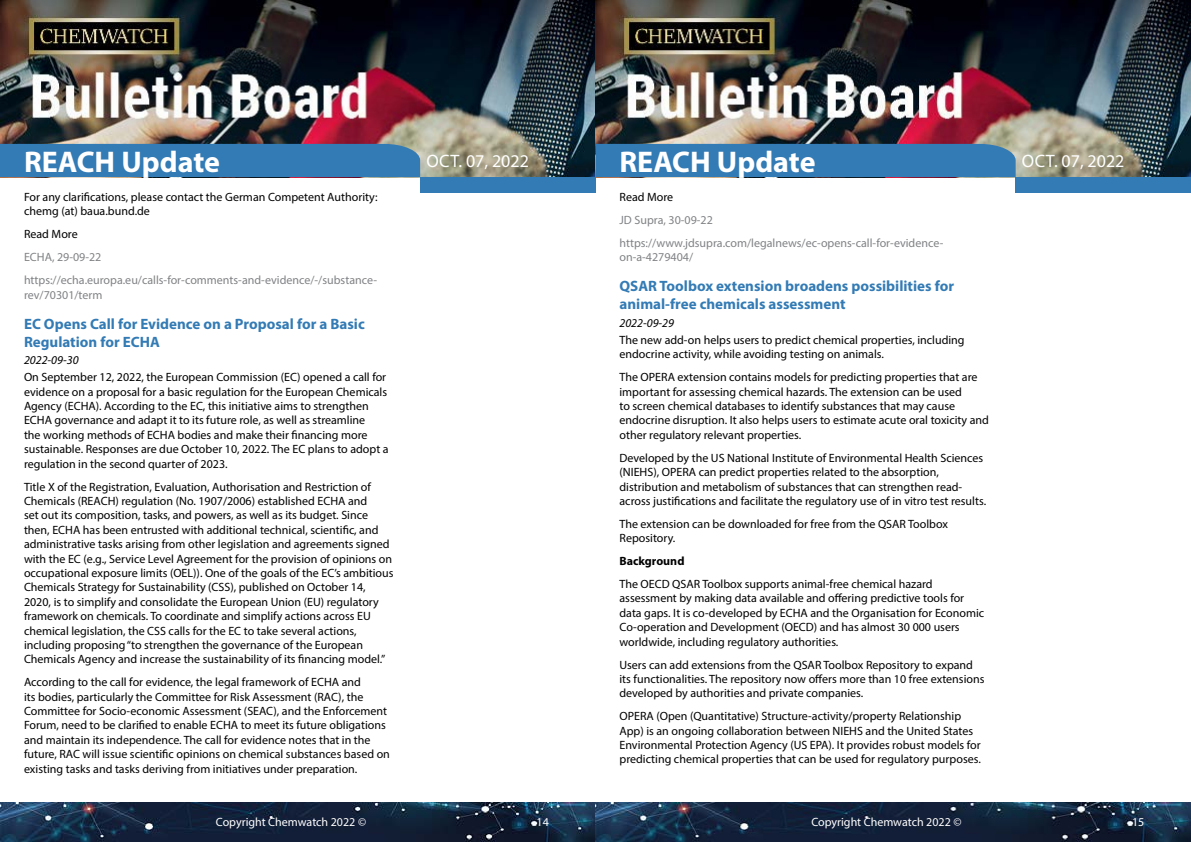
<style>
.page{position:relative;width:1191px;height:842px;background:#fff}
.page>*{position:absolute;margin:0;border:0;box-sizing:border-box;transform-origin:0 0}
.t1{font:700 30px "Myriad Pro";color:#fff}
.t2{font:18px "Myriad Pro";color:#fff}
.t3{font:700 15px/18px "Myriad Pro";color:#337bb5}
.t4{font:12px/14.4px "Myriad Pro";color:#000}
.t5{font:12px/22.9px "Myriad Pro";color:#808285}
.t6{font:12px "Myriad Pro";color:#fff}
.t7{font:italic 12px "Myriad Pro";color:#000}
.t8{font:700 12px "Myriad Pro";color:#000}
</style>
<div class="page">
<img style="left:0;top:0;width:1191px;height:177px">
<div style="left:420px;top:177px;width:175px;height:15px;background:#337bb5"></div>
<div style="left:1015px;top:177px;width:176px;height:15px;background:#337bb5"></div>
<div style="left:0;top:144px;width:420px;height:33px;background:#337bb5"></div>
<div style="left:595px;top:144px;width:420px;height:33px;background:#337bb5"></div>
<img style="left:0;top:802px;width:1191px;height:40px">
<h1 class="t1" style="left:24px;top:142px;width:197px">REACH Update</h1>
<h2 class="t2" style="left:426px;top:149px;width:104px">Oct. 07, 2022</h2>
<h1 class="t1" style="left:619px;top:142px;width:197px">REACH Update</h1>
<h2 class="t2" style="left:1022px;top:149px;width:104px">Oct. 07, 2022</h2>
<p class="t4" style="left:619px;top:190px;width:55px">Read More</p>
<p class="t5" style="left:619px;top:208px;width:325px">JD Supra, 30-09-22 https://www.jdsupra.com/legalnews/ec-opens-call-for-evidence-</p>
<p class="t5" style="left:619px;top:246px;width:75px">on-a-4279404/</p>
<p class="t3" style="left:619px;top:277px;width:336px">QSAR Toolbox extension broadens possibilities for animal-free chemicals assessment</p>
<p class="t7" style="left:619px;top:315px;width:56px">2022-09-29</p>
<p class="t4" style="left:619px;top:332px;width:347px">The new add-on helps users to predict chemical properties, including endocrine activity, while avoiding testing on animals.</p>
<p class="t4" style="left:619px;top:370px;width:371px">The OPERA extension contains models for predicting properties that are important for assessing chemical hazards. The extension can be used<br>to screen chemical databases to identify substances that may cause endocrine disruption. It also helps users to estimate acute oral toxicity and other regulatory relevant properties.</p>
<p class="t4" style="left:619px;top:450px;width:368px">Developed by the US National Institute of Environmental Health Sciences (NIEHS), OPERA can predict properties related to the absorption, distribution and metabolism of substances that can strengthen read&shy;across justifications and facilitate the regulatory use of in vitro test results.</p>
<p class="t4" style="left:619px;top:516px;width:330px">The extension can be downloaded for free from the QSAR Toolbox<br>Repository.</p>
<p class="t8" style="left:619px;top:553px;width:66px">Background</p>
<p class="t4" style="left:619px;top:577px;width:366px">The OECD QSAR Toolbox supports animal-free chemical hazard assessment by making data available and offering predictive tools for data gaps. It is co-developed by ECHA and the Organisation for Economic Co-operation and Development (OECD) and has almost 30 000 users worldwide, including regulatory authorities.</p>
<p class="t4" style="left:619px;top:657px;width:366px">Users can add extensions from the QSAR Toolbox Repository to expand its functionalities. The repository now offers more than 10 free extensions developed by authorities and private companies.</p>
<p class="t4" style="left:619px;top:709px;width:363px">OPERA (Open (Quantitative) Structure-activity/property Relationship App) is an ongoing collaboration between NIEHS and the United States Environmental Protection Agency (US EPA). It provides robust models for predicting chemical properties that can be used for regulatory purposes.</p>
<p class="t4" style="left:24px;top:190px;width:355px">For any clarifications, please contact the German Competent Authority: chemg (at) baua.bund.de</p>
<p class="t4" style="left:24px;top:227px;width:55px">Read More</p>
<p class="t5" style="left:24px;top:246px;width:354px">ECHA, 29-09-22 https://echa.europa.eu/calls-for-comments-and-evidence/-/substance-</p>
<p class="t5" style="left:24px;top:283px;width:80px">rev/70301/term</p>
<p class="t3" style="left:24px;top:314px;width:342px">EC Opens Call for Evidence on a Proposal for a Basic<br>Regulation for ECHA</p>
<p class="t7" style="left:24px;top:352px;width:56px">2022-09-30</p>
<p class="t4" style="left:24px;top:370px;width:366px">On September 12, 2022, the European Commission (EC) opened a call for evidence on a proposal for a basic regulation for the European Chemicals Agency (ECHA). According to the EC, this initiative aims to strengthen ECHA governance and adapt it to its future role, as well as streamline<br>the working methods of ECHA bodies and make their financing more sustainable. Responses are due October 10, 2022. The EC plans to adopt a regulation in the second quarter of 2023.</p>
<p class="t4" style="left:24px;top:479px;width:371px">Title X of the Registration, Evaluation, Authorisation and Restriction of Chemicals (REACH) regulation (No. 1907/2006) established ECHA and<br>set out its composition, tasks, and powers, as well as its budget. Since then, ECHA has been entrusted with additional technical, scientific, and administrative tasks arising from other legislation and agreements signed with the EC (e.g., Service Level Agreement for the provision of opinions on occupational exposure limits (OEL)). One of the goals of the EC’s ambitious Chemicals Strategy for Sustainability (CSS), published on October 14, 2020, is to simplify and consolidate the European Union (EU) regulatory framework on chemicals. To coordinate and simplify actions across EU chemical legislation, the CSS calls for the EC to take several actions, including proposing “to strengthen the governance of the European Chemicals Agency and increase the sustainability of its financing model.”</p>
<p class="t4" style="left:24px;top:675px;width:367px">According to the call for evidence, the legal framework of ECHA and<br>its bodies, particularly the Committee for Risk Assessment (RAC), the Committee for Socio-economic Assessment (SEAC), and the Enforcement Forum, need to be clarified to enable ECHA to meet its future obligations and maintain its independence. The call for evidence notes that in the future, RAC will issue scientific opinions on chemical substances based on existing tasks and tasks deriving from initiatives under preparation.</p>
<p class="t6" style="left:216px;top:815px;width:152px">Copyright Chemwatch 2022 ©</p>
<p class="t6" style="left:536px;top:815px;width:14px">14</p>
<p class="t6" style="left:811px;top:815px;width:152px">Copyright Chemwatch 2022 ©</p>
<p class="t6" style="left:1132px;top:815px;width:14px">15</p>
</div>
